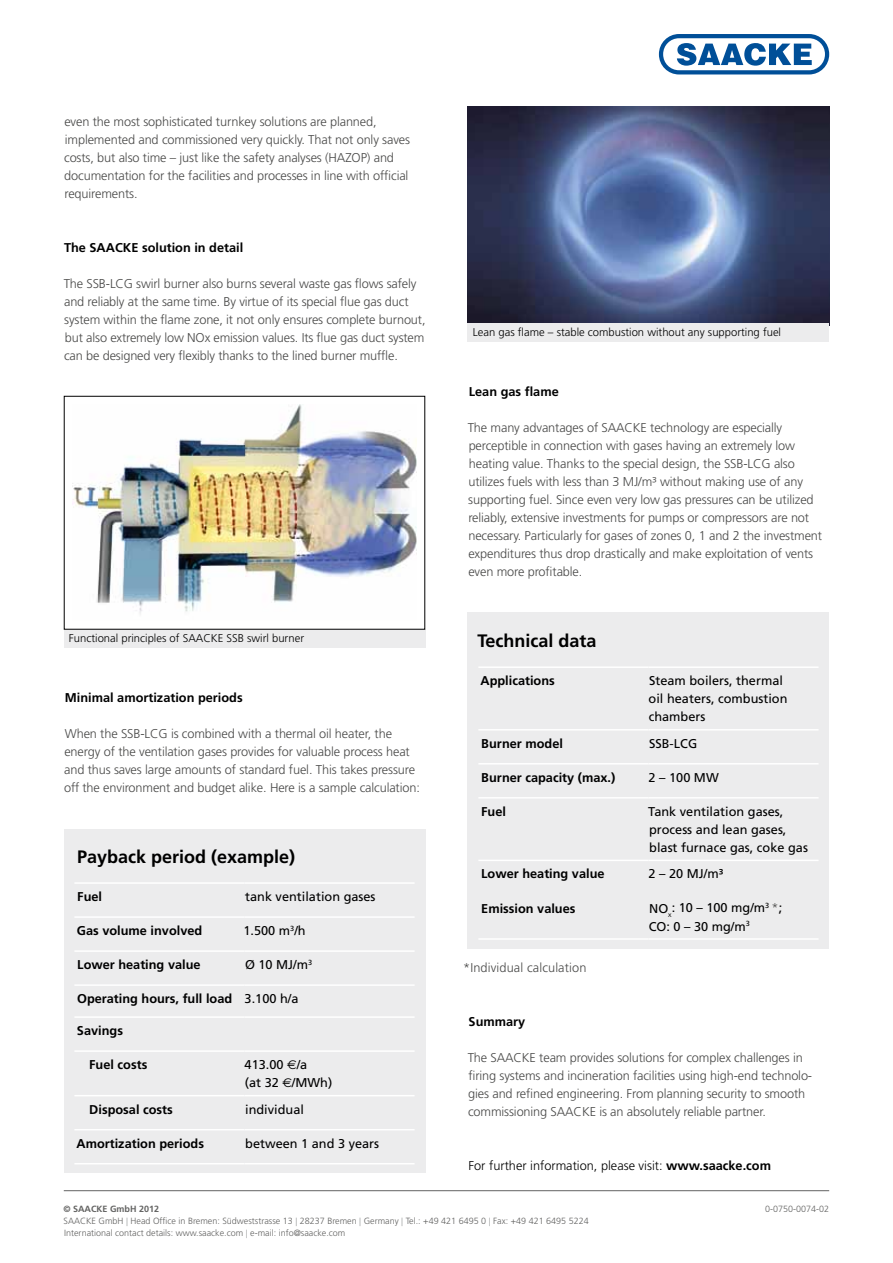
<style>
.page{position:relative;width:893px;height:1263px;background:#fff}
.page>*{position:absolute;margin:0;border:0;box-sizing:border-box;transform-origin:0 0}
.t1{font:700 18px "Frutiger";color:#000}
.t2{font:300 12.75px/18px "Frutiger";letter-spacing:-.01em;color:#494948}
.t3{font:700 12.75px "Frutiger";color:#000}
.t4{font:12.75px/18px "Frutiger";color:#000}
.t5{font:300 12.75px "Frutiger";color:#000}
.t6{font:300 12.75px "Frutiger";letter-spacing:.01em;color:#494948}
.t7{font:300 11.25px "Frutiger";color:#000}
.t8{font:300 9px/12px "Frutiger";color:#636362}
.t9{font:5.25px "Frutiger";color:#000}
.s1{font-weight:400}
.s2{font-family:"Euro Sans"}
.s3{font-weight:300;color:#494948}
.s4{font-weight:700}
.s5{font-size:8.4px;color:#9c9d9d}
</style>
<div class="page">
<hr style="left:64px;top:1190px;width:765px;height:1px;background:#636362">
<img style="left:468px;top:106px;width:361px;height:217px">
<div style="left:64px;top:629px;width:361px;height:19px;background:#ececed"></div>
<img style="left:73px;top:405px;width:343px;height:209px">
<div style="left:64px;top:396px;width:361px;height:233px;border:1px solid #000"></div>
<div style="left:468px;top:323px;width:361px;height:19px;background:#ececed"></div>
<div style="left:468px;top:612px;width:361px;height:336px;background:#ececed"></div>
<hr style="left:478px;top:729px;width:170px;height:1px;background:#fff">
<hr style="left:648px;top:729px;width:171px;height:1px;background:#fff">
<hr style="left:478px;top:763px;width:170px;height:1px;background:#fff">
<hr style="left:648px;top:763px;width:171px;height:1px;background:#fff">
<hr style="left:478px;top:797px;width:170px;height:1px;background:#fff">
<hr style="left:648px;top:797px;width:171px;height:1px;background:#fff">
<hr style="left:478px;top:860px;width:170px;height:1px;background:#fff">
<hr style="left:478px;top:938px;width:170px;height:2px;background:#fff">
<hr style="left:478px;top:666px;width:170px;height:2px;background:#fff">
<hr style="left:648px;top:666px;width:171px;height:2px;background:#fff">
<hr style="left:648px;top:860px;width:171px;height:1px;background:#fff">
<hr style="left:648px;top:938px;width:171px;height:2px;background:#fff">
<div style="left:64px;top:829px;width:361px;height:344px;background:#ececed"></div>
<hr style="left:74px;top:950px;width:170px;height:2px;background:#fff">
<hr style="left:244px;top:950px;width:171px;height:2px;background:#fff">
<hr style="left:74px;top:984px;width:170px;height:2px;background:#fff">
<hr style="left:244px;top:984px;width:171px;height:2px;background:#fff">
<hr style="left:74px;top:1016px;width:170px;height:2px;background:#fff">
<hr style="left:74px;top:1050px;width:170px;height:2px;background:#fff">
<hr style="left:74px;top:1095px;width:170px;height:1px;background:#fff">
<hr style="left:74px;top:1129px;width:170px;height:1px;background:#fff">
<hr style="left:74px;top:1163px;width:170px;height:1px;background:#fff">
<hr style="left:244px;top:1016px;width:171px;height:2px;background:#fff">
<hr style="left:244px;top:1050px;width:171px;height:2px;background:#fff">
<hr style="left:244px;top:1095px;width:171px;height:1px;background:#fff">
<hr style="left:244px;top:1129px;width:171px;height:1px;background:#fff">
<hr style="left:244px;top:1163px;width:171px;height:1px;background:#fff">
<hr style="left:74px;top:882px;width:170px;height:2px;background:#fff">
<hr style="left:244px;top:882px;width:171px;height:2px;background:#fff">
<hr style="left:74px;top:916px;width:170px;height:2px;background:#fff">
<hr style="left:244px;top:916px;width:171px;height:2px;background:#fff">
<svg style="left:659px;top:34px;width:170px;height:40px"></svg>
<p class="t2" style="left:64px;top:113px;width:347px">even the most sophisticated turnkey solutions are planned, implemented and commissioned very quickly. That not only saves costs, but also time – just like the safety analyses (HAZOP) and documentation for the facilities and processes in line with official requirements.</p>
<p class="t3" style="left:64px;top:240px;width:181px">The SAACKE solution in detail</p>
<p class="t2" style="left:64px;top:275px;width:363px">The SSB-LCG swirl burner also burns several waste gas flows safely and reliably at the same time. By virtue of its special flue gas duct system within the flame zone, it not only ensures complete burnout, but also extremely low NOx emission values. Its flue gas duct system can be designed very flexibly thanks to the lined burner muffle.</p>
<p class="t7" style="left:69px;top:632px;width:237px">Functional principles of SAACKE SSB swirl burner</p>
<p class="t3" style="left:65px;top:690px;width:179px">Minimal amortization periods</p>
<p class="t2" style="left:64px;top:725px;width:357px">When the SSB-LCG is combined with a thermal oil heater, the energy of the ventilation gases provides for valuable process heat and thus saves large amounts of standard fuel. This takes pressure off the environment and budget alike. Here is a sample calculation:</p>
<h1 class="t1" style="left:77px;top:846px;width:220px">Payback period (example)</h1>
<p class="t3" style="left:77px;top:889px;width:26px">Fuel</p>
<p class="t4" style="left:245px;top:888px;width:132px">tank ventilation gases</p>
<p class="t3" style="left:77px;top:923px;width:127px">Gas volume involved</p>
<p class="t4" style="left:243px;top:922px;width:64px">1.500 m<sup>3</sup>/h</p>
<p class="t3" style="left:77px;top:957px;width:125px">Lower heating value</p>
<p class="t4" style="left:245px;top:956px;width:69px">Ø 10 MJ/m<sup>3</sup></p>
<p class="t3" style="left:77px;top:991px;width:223px">Operating hours, full load <span class="s1">3.100 h/a</span></p>
<p class="t3" style="left:77px;top:1023px;width:48px">Savings</p>
<p class="t3" style="left:89px;top:1057px;width:60px">Fuel costs</p>
<p class="t4" style="left:245px;top:1056px;width:89px">413.00 <span class="s2">e</span>/a<br>(at 32 <span class="s2">e</span>/MWh)</p>
<p class="t3" style="left:89px;top:1102px;width:85px">Disposal costs</p>
<p class="t4" style="left:245px;top:1100px;width:60px">individual</p>
<p class="t3" style="left:77px;top:1136px;width:129px">Amortization periods</p>
<p class="t4" style="left:245px;top:1134px;width:135px">between 1 and 3 years</p>
<p class="t7" style="left:473px;top:326px;width:310px">Lean gas flame – stable combustion without any supporting fuel</p>
<p class="t3" style="left:469px;top:384px;width:91px">Lean gas flame</p>
<p class="t2" style="left:468px;top:419px;width:356px">The many advantages of SAACKE technology are especially perceptible in connection with gases having an extremely low heating value. Thanks to the special design, the SSB-LCG also utilizes fuels with less than 3 MJ/m³ without making use of any supporting fuel. Since even very low gas pressures can be utilized reliably, extensive investments for pumps or compressors are not necessary. Particularly for gases of zones 0, 1 and 2 the investment expenditures thus drop drastically and make exploitation of vents even more profitable.</p>
<h1 class="t1" style="left:477px;top:630px;width:121px">Technical data</h1>
<p class="t3" style="left:480px;top:673px;width:76px">Applications</p>
<p class="t4" style="left:649px;top:672px;width:140px">Steam boilers, thermal oil heaters, combustion chambers</p>
<p class="t3" style="left:481px;top:736px;width:83px">Burner model</p>
<p class="t4" style="left:649px;top:734px;width:50px">SSB-LCG</p>
<p class="t3" style="left:481px;top:770px;width:136px">Burner capacity (max.)</p>
<p class="t4" style="left:649px;top:768px;width:72px">2 – 100 MW</p>
<p class="t3" style="left:481px;top:804px;width:26px">Fuel</p>
<p class="t4" style="left:648px;top:802px;width:161px">Tank ventilation gases, process and lean gases, blast furnace gas, coke gas</p>
<p class="t3" style="left:481px;top:866px;width:125px">Lower heating value</p>
<p class="t4" style="left:649px;top:865px;width:76px">2 – 20 MJ/m³</p>
<p class="t3" style="left:481px;top:900px;width:96px">Emission values</p>
<p class="t4" style="left:649px;top:899px;width:135px">NO : 10 – 100 mg/m<sup>3</sup> <span class="s3">*</span>;</p>
<p class="t9" style="left:668px;top:912px;width:5px">x</p>
<p class="t4" style="left:649px;top:917px;width:103px">CO: 0 – 30 mg/m<sup>3</sup></p>
<p class="t6" style="left:463px;top:960px;width:125px">*Individual calculation</p>
<p class="t3" style="left:469px;top:1014px;width:58px">Summary</p>
<p class="t2" style="left:468px;top:1049px;width:346px">The SAACKE team provides solutions for complex challenges in firing systems and incineration facilities using high-end technolo&shy;gies and refined engineering. From planning security to smooth commissioning SAACKE is an absolutely reliable partner.</p>
<p class="t5" style="left:469px;top:1158px;width:304px">For further information, please visit: <span class="s4">www.saacke.com</span></p>
<p class="t8" style="left:63px;top:1203px;width:527px"><span class="s4">© SAACKE GmbH 2012<br></span>SAACKE GmbH <span class="s5">|</span> Head Office in Bremen: Südweststrasse 13 <span class="s5">|</span> 28237 Bremen <span class="s5">|</span> Germany <span class="s5">|</span> Tel.: +49 421 6495 0 <span class="s5">|</span> Fax: +49 421 6495 5224<br>International contact details: www.saacke.com <span class="s5">|</span> e-mail: info@saacke.com</p>
<p class="t8" style="left:765px;top:1203px;width:66px">0-0750-0074-02</p>
</div>
